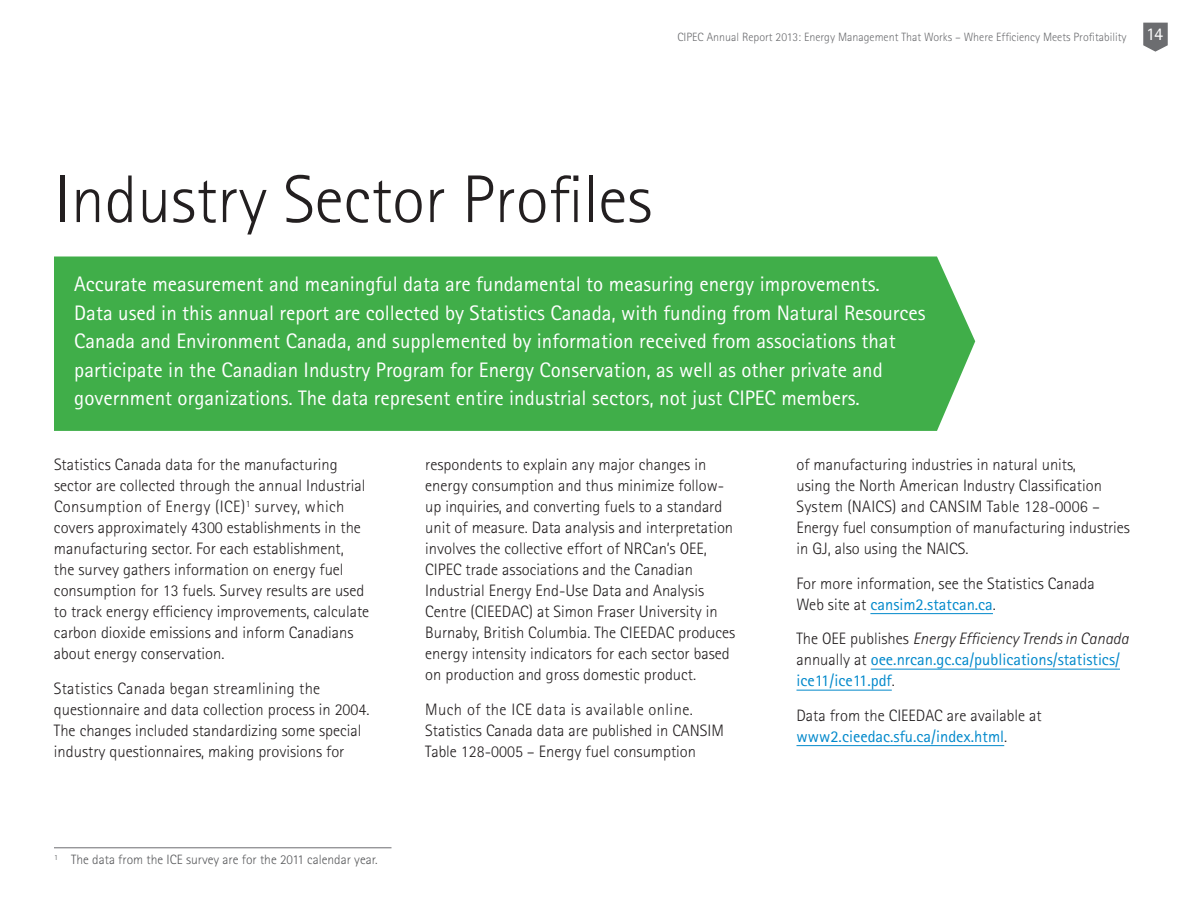
<style>
.page{position:relative;width:1188px;height:918px;background:#fff}
.page>*{position:absolute;margin:0;border:0;box-sizing:border-box;transform-origin:0 0}
.t1{font:300 67.5px "Rotis Sans Serif Std";color:#231f20}
.t2{font:21px/28.5px "Rotis Sans Serif Std";color:#fff}
.t3{font:300 16.5px/21px "Rotis Sans Serif Std";color:#231f20}
.t4{font:16.5px/21px "Rotis Sans Serif Std";color:#0088cb}
.t5{font:300 13.5px "Rotis Sans Serif Std";color:#57585a}
.t6{font:300 12px "Rotis Sans Serif Std";color:#6c6d70}
.s1{font-weight:400;font-size:18px;color:#fff}
.s2{font-weight:400;color:#0088cb}
.s3{font-weight:300;color:#231f20}
.s4{font-weight:300;font-style:italic;color:#231f20}
</style>
<div class="page">
<svg style="left:1143px;top:23px;width:25px;height:29px"></svg>
<div style="left:54px;top:256px;width:921px;height:175px;background:#40ae49"></div>
<hr style="left:54px;top:847px;width:338px;height:1px;background:#6c6d70">
<hr style="left:870px;top:613px;width:123px;height:1px;background:#0088cb">
<hr style="left:871px;top:669px;width:249px;height:1px;background:#0088cb">
<hr style="left:796px;top:690px;width:96px;height:1px;background:#0088cb">
<hr style="left:796px;top:745px;width:208px;height:1px;background:#0088cb">
<p class="t6" style="left:677px;top:30px;width:487px">CIPEC Annual Report 2013: Energy Management That Works – Where Efficiency Meets Profitability <span class="s1">14</span></p>
<h2 class="t1" style="left:55px;top:161px;width:599px">Industry Sector Profiles</h2>
<p class="t2" style="left:74px;top:270px;width:853px">Accurate measurement and meaningful data are fundamental to measuring energy improvements.<br>Data used in this annual report are collected by Statistics Canada, with funding from Natural Resources Canada and Environment Canada, and supplemented by information received from associations that participate in the Canadian Industry Program for Energy Conservation, as well as other private and government organizations. The data represent entire industrial sectors, not just CIPEC members.</p>
<p class="t3" style="left:54px;top:454px;width:317px">Statistics Canada data for the manufacturing sector are collected through the annual Industrial Consumption of Energy (ICE)<sup>1</sup> survey, which covers approximately 4300 establishments in the manufacturing sector. For each establishment,<br>the survey gathers information on energy fuel consumption for 13 fuels. Survey results are used to track energy efficiency improvements, calculate carbon dioxide emissions and inform Canadians about energy conservation.</p>
<p class="t3" style="left:54px;top:678px;width:317px">Statistics Canada began streamlining the questionnaire and data collection process in 2004.<br>The changes included standardizing some special industry questionnaires, making provisions for</p>
<p class="t5" style="left:54px;top:852px;width:325px"><sup>1</sup> The data from the ICE survey are for the 2011 calendar year.</p>
<p class="t3" style="left:425px;top:454px;width:309px">respondents to explain any major changes in energy consumption and thus minimize follow&shy;up inquiries, and converting fuels to a standard unit of measure. Data analysis and interpretation involves the collective effort of NRCan’s OEE, CIPEC trade associations and the Canadian</p>
<p class="t3" style="left:425px;top:580px;width:312px">Industrial Energy End-Use Data and Analysis Centre (CIEEDAC) at Simon Fraser University in Burnaby, British Columbia. The CIEEDAC produces energy intensity indicators for each sector based on production and gross domestic product.</p>
<p class="t3" style="left:425px;top:699px;width:300px">Much of the ICE data is available online.<br>Statistics Canada data are published in CANSIM<br>Table 128-0005 – Energy fuel consumption</p>
<p class="t3" style="left:796px;top:454px;width:335px">of manufacturing industries in natural units,<br>using the North American Industry Classification System (NAICS) and CANSIM Table 128-0006 – Energy fuel consumption of manufacturing industries in GJ, also using the NAICS.</p>
<p class="t3" style="left:796px;top:573px;width:300px">For more information, see the Statistics Canada<br>Web site at <span class="s2">cansim2.statcan.ca</span>.</p>
<p class="t4" style="left:796px;top:628px;width:334px"><span class="s3">The OEE publishes</span> <span class="s4">Energy Efficiency Trends in Canada </span><span class="s3">annually at</span> oee.nrcan.gc.ca/publications/statistics/ ice11/ice11.pdf<span class="s3">.</span></p>
<p class="t3" style="left:796px;top:705px;width:247px">Data from the CIEEDAC are available at <span class="s2">www2.cieedac.sfu.ca/index.html</span>.</p>
</div>
